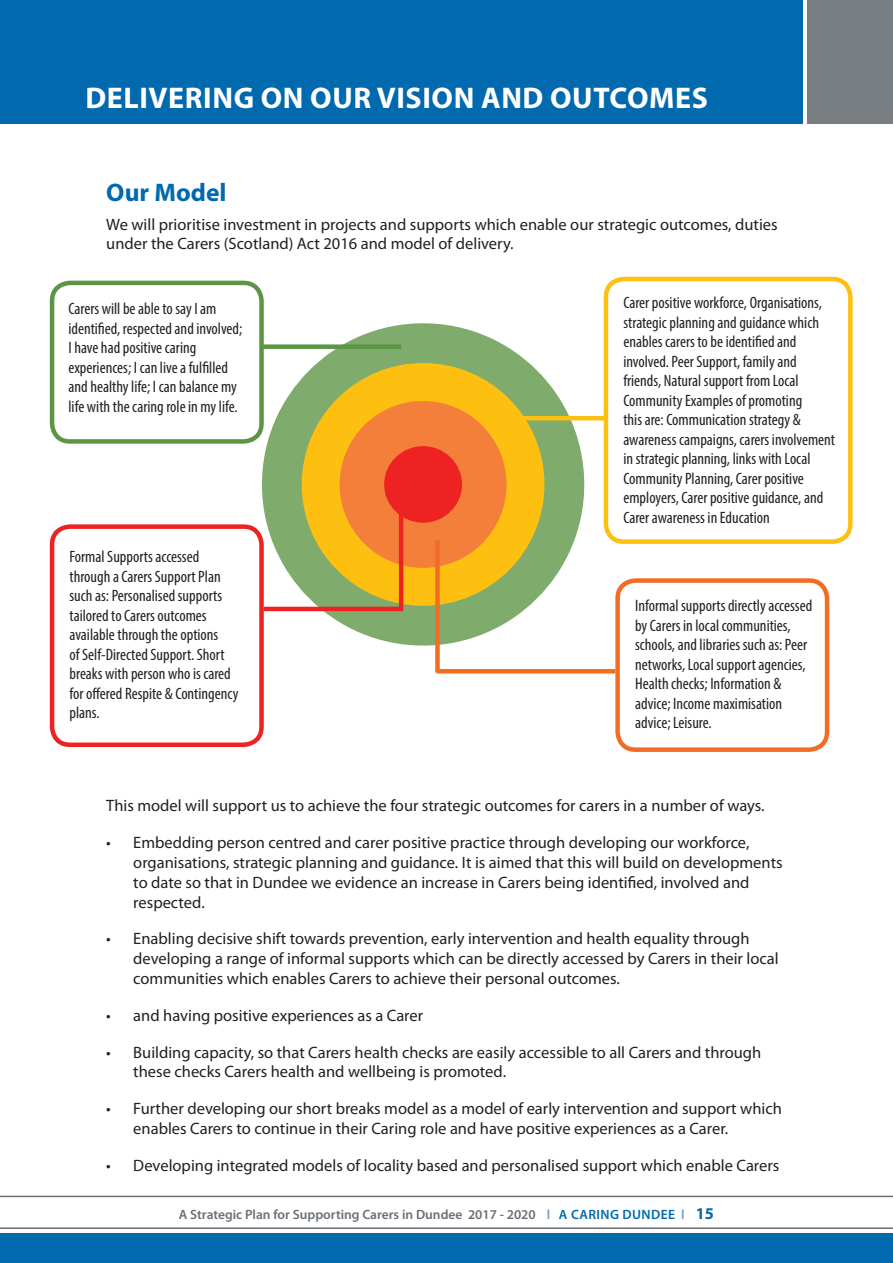
<style>
.page{position:relative;width:893px;height:1263px;background:#fff}
.page>*{position:absolute;margin:0;border:0;box-sizing:border-box;transform-origin:0 0}
.t1{font:700 30px "Myriad Pro";letter-spacing:.02em;color:#fff}
.t2{font:700 25.5px "Myriad Pro";color:#0169ae}
.t3{font:16.5px/19.8px "Myriad Pro";color:#231f20}
.t4{font:condensed 16.5px/19.5px "Myriad Pro";color:#231f20}
.t5{font:600 13.5px "Myriad Pro";color:#6a7076}
.s1{color:#779ecc}
.s2{color:#0169ae}
.s3{font-weight:700;font-size:16.5px;color:#0169ae}
</style>
<div class="page">
<div style="left:0;top:1234px;width:893px;height:29px;background:#0169ae"></div>
<hr style="left:0;top:1196px;width:893px;height:1px;background:#6a7076">
<hr style="left:0;top:1227px;width:893px;height:2px;background:#6a7076">
<svg style="left:802px;top:0;width:6px;height:122px"></svg>
<div style="left:0;top:0;width:802px;height:124px;background:#0169ae"></div>
<div style="left:808px;top:0;width:85px;height:123px;background:#787e82"></div>
<div style="left:261px;top:322px;width:324px;height:324px;background:#7fab6c;border-radius:50%"></div>
<div style="left:302px;top:363px;width:242px;height:243px;background:#fdc011;border-radius:50%"></div>
<div style="left:340px;top:401px;width:167px;height:167px;background:#f47f3b;border-radius:50%"></div>
<div style="left:384px;top:446px;width:78px;height:77px;background:#ee2123;border-radius:50%"></div>
<hr style="left:264px;top:607px;width:137px;height:4px;background:#ee2123">
<hr style="left:436px;top:669px;width:179px;height:4px;background:#f36c24">
<div style="left:251px;top:344px;width:150px;height:5px;background:#599542"></div>
<hr style="left:504px;top:416px;width:114px;height:4px;background:#fdc011">
<hr style="left:399px;top:505px;width:4px;height:106px;background:#ee2123">
<div style="left:435px;top:540px;width:5px;height:132px;background:#f36c24"></div>
<div style="left:50px;top:524px;width:214px;height:223px;border:4px solid #ee2123;border-radius:18px"></div>
<div style="left:52px;top:283px;width:209px;height:158px;background:#fff;border-radius:18px"></div>
<div style="left:50px;top:281px;width:214px;height:163px;border:4px solid #5c9644;border-radius:18px"></div>
<div style="left:615px;top:578px;width:214px;height:174px;border:4px solid #f36c24;border-radius:18px"></div>
<div style="left:604px;top:277px;width:249px;height:267px;border:4px solid #fdc011;border-radius:18px"></div>
<h1 class="t1" style="left:85px;top:78px;width:624px">DELIVERING ON OUR VISION AND OUTCOMES</h1>
<h2 class="t2" style="left:106px;top:176px;width:122px">Our Model</h2>
<p class="t3" style="left:106px;top:214px;width:673px">We will prioritise investment in projects and supports which enable our strategic outcomes, duties under the Carers (Scotland) Act 2016 and model of delivery.</p>
<p class="t4" style="left:68px;top:299px;width:175px">Carers will be able to say I am identified, respected and involved;<br>I have had positive caring experiences; I can live a fulfilled and healthy life; I can balance my life with the caring role in my life.</p>
<p class="t4" style="left:70px;top:547px;width:170px">Formal Supports accessed through a Carers Support Plan such as: Personalised supports tailored to Carers outcomes available through the options<br>of Self-Directed Support. Short breaks with person who is cared for offered Respite &amp; Contingency plans.</p>
<p class="t4" style="left:623px;top:293px;width:213px">Carer positive workforce, Organisations, strategic planning and guidance which enables carers to be identified and involved. Peer Support, family and friends, Natural support from Local Community Examples of promoting<br>this are: Communication strategy &amp; awareness campaigns, carers involvement in strategic planning, links with Local Community Planning, Carer positive employers, Carer positive guidance, and Carer awareness in Education</p>
<p class="t4" style="left:635px;top:596px;width:179px">Informal supports directly accessed by Carers in local communities, schools, and libraries such as: Peer networks, Local support agencies,<br>Health checks; Information &amp; advice; Income maximisation advice; Leisure.</p>
<p class="t3" style="left:106px;top:796px;width:660px">This model will support us to achieve the four strategic outcomes for carers in a number of ways.</p>
<p class="t3" style="left:133px;top:832px;width:651px;text-indent:-27px">• Embedding person centred and carer positive practice through developing our workforce, organisations, strategic planning and guidance. It is aimed that this will build on developments to date so that in Dundee we evidence an increase in Carers being identified, involved and respected.</p>
<p class="t3" style="left:133px;top:929px;width:647px;text-indent:-27px">• Enabling decisive shift towards prevention, early intervention and health equality through developing a range of informal supports which can be directly accessed by Carers in their local communities which enables Carers to achieve their personal outcomes.</p>
<p class="t3" style="left:106px;top:1005px;width:318px">• and having positive experiences as a Carer</p>
<p class="t3" style="left:133px;top:1042px;width:629px;text-indent:-27px">• Building capacity, so that Carers health checks are easily accessible to all Carers and through these checks Carers health and wellbeing is promoted.</p>
<p class="t3" style="left:133px;top:1098px;width:650px;text-indent:-27px">• Further developing our short breaks model as a model of early intervention and support which enables Carers to continue in their Caring role and have positive experiences as a Carer.</p>
<p class="t3" style="left:106px;top:1155px;width:675px">• Developing integrated models of locality based and personalised support which enable Carers</p>
<p class="t5" style="left:179px;top:1205px;width:537px">A Strategic Plan for Supporting Carers in Dundee 2017 - 2020 <span class="s1">l</span> <span class="s2">A CARING DUNDEE</span> <span class="s1">l</span> <span class="s3">15</span></p>
</div>
